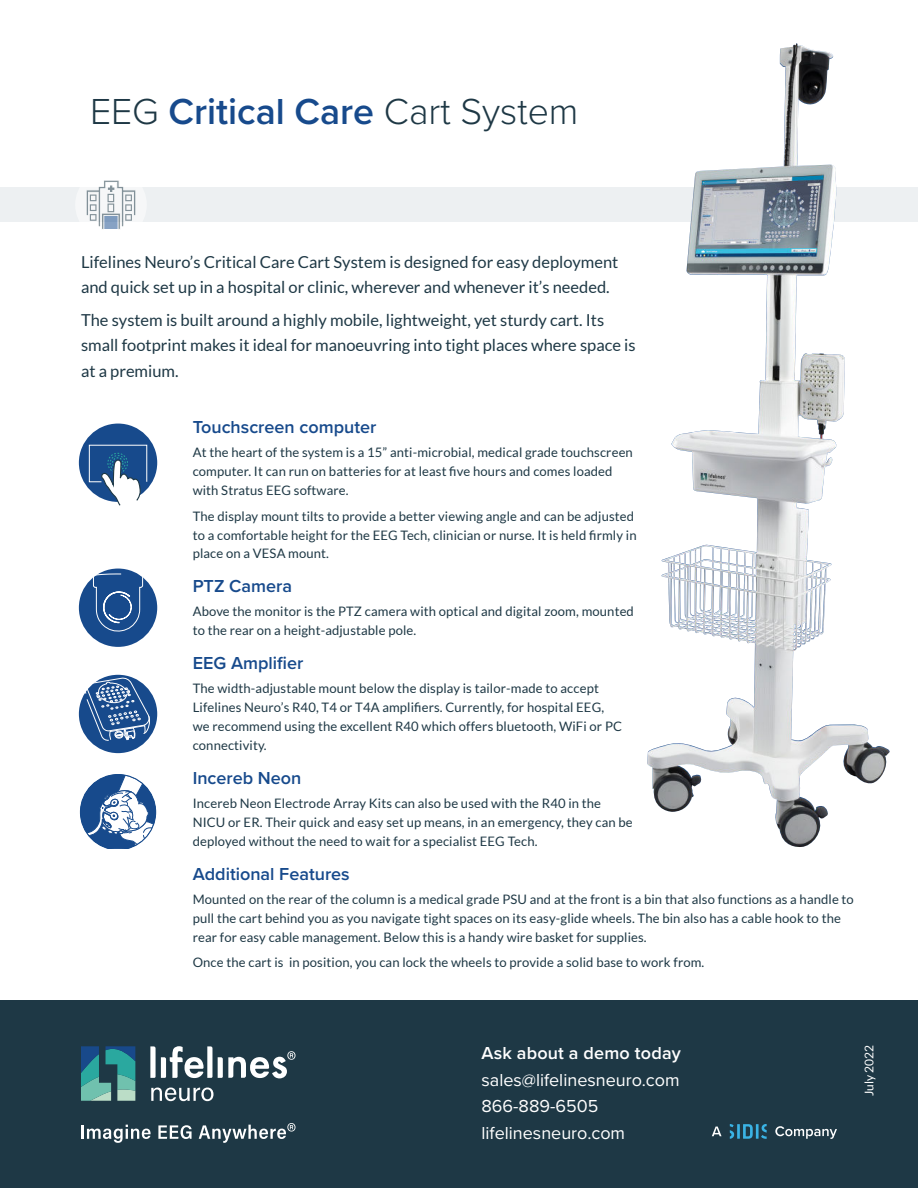
<style>
.page{position:relative;width:918px;height:1188px;background:#fff}
.page>*{position:absolute;margin:0;border:0;box-sizing:border-box;transform-origin:0 0}
.t1{font:300 37.5px "Proxima Nova";color:#1e3845}
.t2{font:600 18px "Proxima Nova";color:#174a8c}
.t3{font:18px/26.5px "Proxima Nova";color:#fff}
.t4{font:600 18px "Proxima Nova";letter-spacing:.01em;color:#fff}
.t5{font:16.5px/25.5px "Lato";color:#1e3845}
.t6{font:13.05px/18.9px "Lato";letter-spacing:.01em;color:#1e3845}
.t7{font:12px "Lato";color:#fff}
.s1{font-weight:600;color:#174a8c}
</style>
<div class="page">
<div style="left:0;top:187px;width:918px;height:35px;background:#edf0f2"></div>
<div style="left:0;top:1000px;width:918px;height:188px;background:#1e3845"></div>
<svg style="left:82px;top:1125px;width:69px;height:18px"></svg>
<svg style="left:158px;top:1125px;width:34px;height:14px"></svg>
<svg style="left:151px;top:1088px;width:63px;height:13px"></svg>
<svg style="left:150px;top:1046px;width:62px;height:32px"></svg>
<svg style="left:81px;top:1046px;width:54px;height:55px"></svg>
<svg style="left:218px;top:1051px;width:78px;height:27px"></svg>
<svg style="left:199px;top:1123px;width:97px;height:20px"></svg>
<svg style="left:712px;top:1127px;width:10px;height:9px"></svg>
<svg style="left:775px;top:1126px;width:62px;height:13px"></svg>
<svg style="left:730px;top:1124px;width:37px;height:15px"></svg>
<div style="left:79px;top:424px;width:78px;height:78px;background:#174a8c;border-radius:50%"></div>
<svg style="left:88px;top:444px;width:60px;height:62px"></svg>
<div style="left:79px;top:569px;width:78px;height:78px;background:#174a8c;border-radius:50%"></div>
<svg style="left:93px;top:570px;width:50px;height:62px"></svg>
<div style="left:79px;top:675px;width:78px;height:78px;background:#174a8c;border-radius:50%"></div>
<svg style="left:84px;top:677px;width:67px;height:64px"></svg>
<svg style="left:80px;top:774px;width:76px;height:75px"></svg>
<img style="left:647px;top:44px;width:243px;height:803px">
<div style="left:75px;top:169px;width:72px;height:72px;background:#fff;border-radius:50%"></div>
<svg style="left:86px;top:180px;width:50px;height:49px"></svg>
<h1 class="t1" style="left:90px;top:96px;width:490px">EEG <span class="s1">Critical Care</span> Cart System</h1>
<p class="t5" style="left:81px;top:250px;width:539px">Lifelines Neuro’s Critical Care Cart System is designed for easy deployment and quick set up in a hospital or clinic, wherever and whenever it’s needed.</p>
<p class="t5" style="left:81px;top:308px;width:556px">The system is built around a highly mobile, lightweight, yet sturdy cart. Its small footprint makes it ideal for manoeuvring into tight places where space is at a premium.</p>
<h2 class="t2" style="left:193px;top:419px;width:185px">Touchscreen computer</h2>
<p class="t6" style="left:193px;top:444px;width:442px">At the heart of the system is a 15” anti-microbial, medical grade touchscreen computer. It can run on batteries for at least five hours and comes loaded with Stratus EEG software.</p>
<p class="t6" style="left:193px;top:507px;width:445px">The display mount tilts to provide a better viewing angle and can be adjusted to a comfortable height for the EEG Tech, clinician or nurse. It is held firmly in place on a VESA mount.</p>
<h2 class="t2" style="left:193px;top:579px;width:101px">PTZ Camera</h2>
<p class="t6" style="left:193px;top:603px;width:443px">Above the monitor is the PTZ camera with optical and digital zoom, mounted to the rear on a height-adjustable pole.</p>
<h2 class="t2" style="left:193px;top:656px;width:112px">EEG Amplifier</h2>
<p class="t6" style="left:193px;top:680px;width:431px">The width-adjustable mount below the display is tailor-made to accept Lifelines Neuro’s R40, T4 or T4A amplifiers. Currently, for hospital EEG, we recommend using the excellent R40 which offers bluetooth, WiFi or PC connectivity.</p>
<h2 class="t2" style="left:193px;top:770px;width:110px">Incereb Neon</h2>
<p class="t6" style="left:193px;top:795px;width:442px">Incereb Neon Electrode Array Kits can also be used with the R40 in the<br>NICU or ER. Their quick and easy set up means, in an emergency, they can be deployed without the need to wait for a specialist EEG Tech.</p>
<h2 class="t2" style="left:193px;top:866px;width:159px">Additional Features</h2>
<p class="t6" style="left:193px;top:891px;width:663px">Mounted on the rear of the column is a medical grade PSU and at the front is a bin that also functions as a handle to pull the cart behind you as you navigate tight spaces on its easy-glide wheels. The bin also has a cable hook to the rear for easy cable management. Below this is a handy wire basket for supplies.</p>
<p class="t6" style="left:193px;top:954px;width:513px">Once the cart is in position, you can lock the wheels to provide a solid base to work from.</p>
<h2 class="t4" style="left:482px;top:1046px;width:201px">Ask about a demo today</h2>
<h2 class="t3" style="left:482px;top:1067px;width:200px">sales@lifelinesneuro.com<br>866-889-6505 lifelinesneuro.com</h2>
<p class="t7" style="left:865px;top:1096px;width:53px;rotate:-90deg">July 2022</p>
</div>
